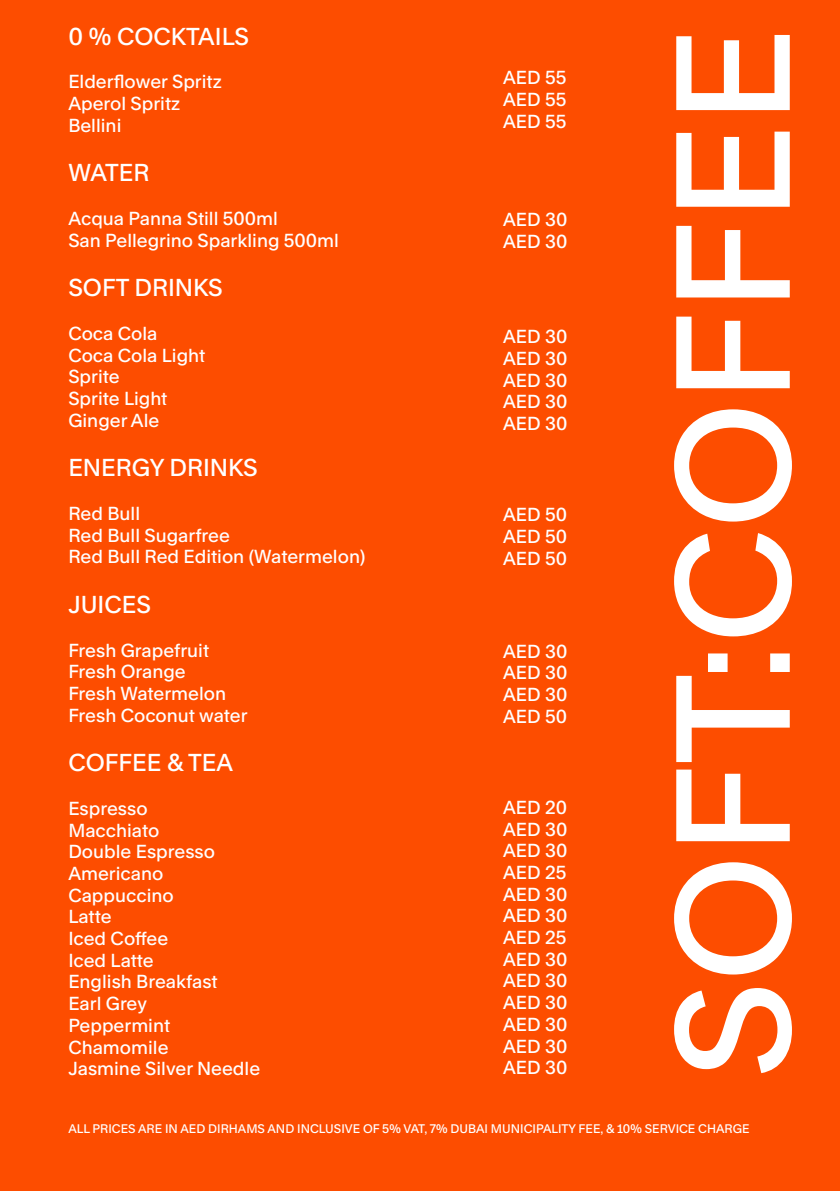
<style>
.page{position:relative;width:840px;height:1191px;background:#fd4d00}
.page>*{position:absolute;margin:0;border:0;box-sizing:border-box;transform-origin:0 0}
.t1{font:500 155.4px "Rand";color:#fff}
.t2{font:500 23.4px "Rand";color:#fff}
.t3{font:500 18px/21.6px "Rand";color:#fff}
.t4{font:500 12px "Rand";color:#fff}
</style>
<div class="page">
<p class="t2" style="left:68px;top:18px;width:182px">0 % COCKTAILS</p>
<p class="t3" style="left:68px;top:69px;width:155px">Elderflower Spritz<br>Aperol Spritz<br>Bellini</p>
<p class="t2" style="left:68px;top:154px;width:83px">WATER</p>
<p class="t3" style="left:68px;top:206px;width:272px">Acqua Panna Still 500ml<br>San Pellegrino Sparkling 500ml</p>
<p class="t2" style="left:68px;top:269px;width:156px">SOFT DRINKS</p>
<p class="t3" style="left:68px;top:321px;width:138px">Coca Cola<br>Coca Cola Light<br>Sprite<br>Sprite Light<br>Ginger Ale</p>
<p class="t2" style="left:68px;top:449px;width:191px">ENERGY DRINKS</p>
<p class="t3" style="left:68px;top:501px;width:298px">Red Bull<br>Red Bull Sugarfree<br>Red Bull Red Edition (Watermelon)</p>
<p class="t2" style="left:68px;top:586px;width:84px">JUICES</p>
<p class="t3" style="left:68px;top:637px;width:181px">Fresh Grapefruit<br>Fresh Orange<br>Fresh Watermelon<br>Fresh Coconut water</p>
<p class="t2" style="left:68px;top:744px;width:166px">COFFEE &amp; TEA</p>
<p class="t3" style="left:68px;top:796px;width:193px">Espresso<br>Macchiato<br>Double Espresso<br>Americano<br>Cappuccino<br>Latte<br>Iced Coffee<br>Iced Latte<br>English Breakfast<br>Earl Grey<br>Peppermint<br>Chamomile<br>Jasmine Silver Needle</p>
<p class="t3" style="left:503px;top:65px;width:65px;text-align:justify">AED 55<br>AED 55<br>AED 55</p>
<p class="t3" style="left:503px;top:207px;width:66px">AED 30<br>AED 30</p>
<p class="t3" style="left:503px;top:324px;width:66px;text-align:justify">AED 30<br>AED 30<br>AED 30<br>AED 30<br>AED 30</p>
<p class="t3" style="left:503px;top:502px;width:65px;text-align:justify">AED 50<br>AED 50<br>AED 50</p>
<p class="t3" style="left:503px;top:638px;width:66px;text-align:justify">AED 30<br>AED 30<br>AED 30<br>AED 50</p>
<p class="t3" style="left:503px;top:795px;width:66px;text-align:justify">AED 20<br>AED 30<br>AED 30<br>AED 25<br>AED 30<br>AED 30<br>AED 25<br>AED 30<br>AED 30<br>AED 30<br>AED 30<br>AED 30<br>AED 30</p>
<h1 class="t1" style="left:610px;top:1078px;width:1052px;rotate:-90deg">SOFT:COFFEE</h1>
<p class="t4" style="left:68px;top:1119px;width:682px">ALL PRICES ARE IN AED DIRHAMS AND INCLUSIVE OF 5% VAT, 7% DUBAI MUNICIPALITY FEE, &amp; 10% SERVICE CHARGE</p>
</div>
